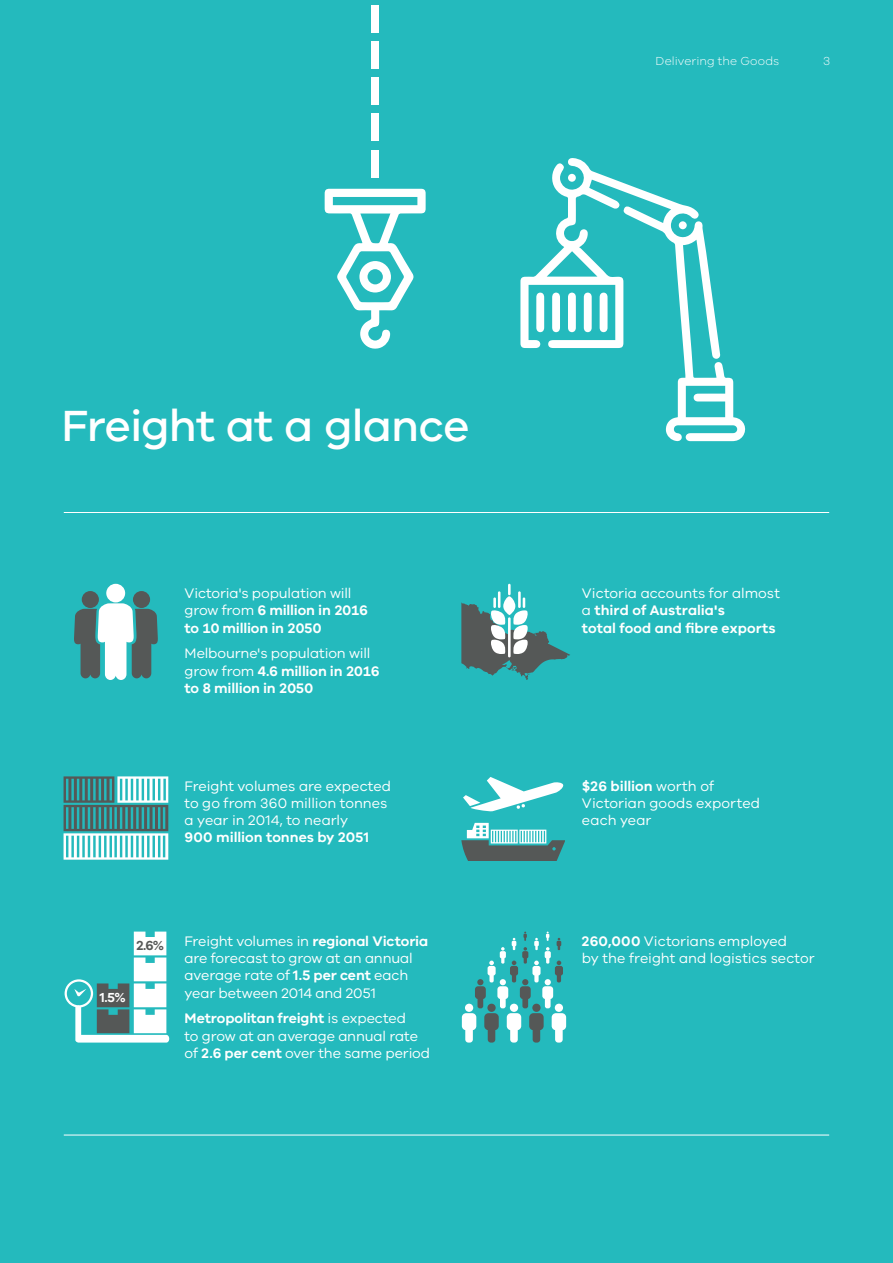
<style>
.page{position:relative;width:893px;height:1263px;background:#24babd}
.page>*{position:absolute;margin:0;border:0;box-sizing:border-box;transform-origin:0 0}
.t1{font:500 45px "VIC";letter-spacing:-.02em;color:#fff}
.t2{font:14.25px/17.2px "VIC";letter-spacing:-.005em;color:#fff}
.t3{font:600 14.25px/17.2px "VIC";letter-spacing:.005em;color:#fff}
.t4{font:600 13.5px "VIC";color:#555857}
.t5{font:600 13.5px "VIC";color:#fff}
.t6{font:300 12px "VIC";letter-spacing:.005em;color:#fff}
.s1{font-weight:600}
.s2{font-weight:400}
</style>
<div class="page">
<hr style="left:64px;top:512px;width:765px;height:1px;background:#fff">
<hr style="left:64px;top:1135px;width:765px;height:1px;background:#fff">
<div style="left:371px;top:150px;width:8px;height:27px;background:#fff"></div>
<div style="left:371px;top:5px;width:8px;height:28px;background:#fff"></div>
<div style="left:371px;top:77px;width:8px;height:28px;background:#fff"></div>
<div style="left:371px;top:114px;width:8px;height:27px;background:#fff"></div>
<div style="left:371px;top:41px;width:8px;height:28px;background:#fff"></div>
<svg style="left:325px;top:189px;width:101px;height:160px"></svg>
<svg style="left:520px;top:158px;width:226px;height:283px"></svg>
<svg style="left:600px;top:293px;width:8px;height:39px"></svg>
<svg style="left:584px;top:293px;width:8px;height:39px"></svg>
<svg style="left:536px;top:293px;width:8px;height:39px"></svg>
<svg style="left:568px;top:293px;width:8px;height:39px"></svg>
<svg style="left:552px;top:293px;width:8px;height:39px"></svg>
<div style="left:679px;top:221px;width:8px;height:8px;background:#fff;border-radius:50%"></div>
<div style="left:568px;top:174px;width:8px;height:8px;background:#fff;border-radius:50%"></div>
<svg style="left:462px;top:931px;width:104px;height:111px"></svg>
<svg style="left:461px;top:584px;width:109px;height:96px"></svg>
<hr style="left:518px;top:591px;width:3px;height:17px;background:#fff">
<div style="left:82px;top:591px;width:17px;height:17px;background:#555857;border-radius:50%"></div>
<div style="left:133px;top:591px;width:17px;height:17px;background:#555857;border-radius:50%"></div>
<div style="left:106px;top:584px;width:19px;height:18px;background:#fff;border-radius:50%"></div>
<svg style="left:74px;top:603px;width:84px;height:77px"></svg>
<svg style="left:64px;top:776px;width:104px;height:84px"></svg>
<svg style="left:463px;top:777px;width:101px;height:35px"></svg>
<svg style="left:461px;top:823px;width:104px;height:38px"></svg>
<svg style="left:65px;top:931px;width:104px;height:111px"></svg>
<p class="t6" style="left:656px;top:54px;width:125px">Delivering the Goods</p>
<p class="t6" style="left:823px;top:54px;width:9px">3</p>
<h1 class="t1" style="left:62px;top:399px;width:409px">Freight at a glance</h1>
<p class="t2" style="left:185px;top:584px;width:185px">Victoria's population will grow from <span class="s1">6 million in 2016 to 10 million in 2050</span></p>
<p class="t2" style="left:185px;top:644px;width:197px">Melbourne's population will grow from <span class="s1">4.6 million in 2016 to 8 million in 2050</span></p>
<p class="t2" style="left:185px;top:777px;width:208px">Freight volumes are expected to go from 360 million tonnes a year in 2014, to nearly</p>
<p class="t3" style="left:185px;top:828px;width:186px">900 million tonnes by 2051</p>
<p class="t4" style="left:136px;top:937px;width:29px">2.6%</p>
<p class="t5" style="left:100px;top:990px;width:27px">1.5%</p>
<p class="t2" style="left:185px;top:932px;width:245px">Freight volumes in <span class="s1">regional Victoria </span>are forecast to grow at an annual average rate of <span class="s1">1.5 per cent</span> each year between 2014 and 2051</p>
<p class="t2" style="left:185px;top:1009px;width:247px"><span class="s1">Metropolitan freight</span> is expected<br>to grow at an average annual rate of <span class="s1">2.6 per cent</span> over the same period</p>
<p class="t3" style="left:582px;top:584px;width:200px"><span class="s2">Victoria accounts for almost a</span> third of Australia's<br>total food and fibre exports</p>
<p class="t2" style="left:582px;top:777px;width:180px"><span class="s1">$26 billion</span> worth of<br>Victorian goods exported each year</p>
<p class="t2" style="left:582px;top:932px;width:234px"><span class="s1">260,000</span> Victorians employed<br>by the freight and logistics sector</p>
</div>
